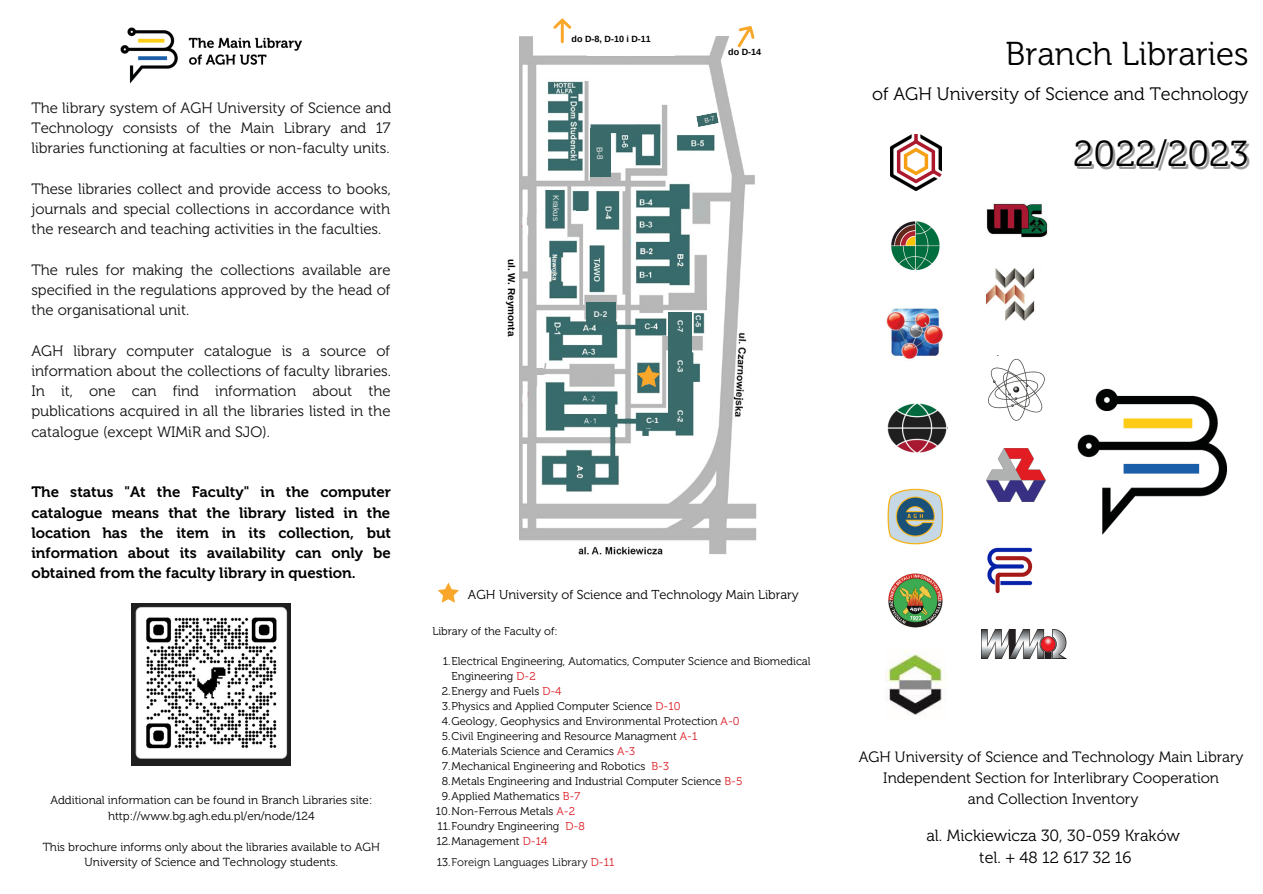
<style>
.page{position:relative;width:1263px;height:894px;background:#fff}
.page>*{position:absolute;margin:0;border:0;box-sizing:border-box;transform-origin:0 0}
.t1{font:36px "Museo 300";color:#000}
.t2{font:33px "Museo 300";color:#000}
.t3{font:18px "Museo 300";color:#000}
.t4{font:16.2px/22px "Museo 300";color:#000;text-align:center}
.t5{font:15px/20.2px "Museo 300";color:#121212;text-align:justify}
.t6{font:15px/20.2px "Museo 700";color:#000;text-align:justify}
.t7{font:15px/21px "Museo 300";color:#000;text-align:center}
.t8{font:12.9px "Museo 300";color:#000}
.t9{font:11.7px/15.6px "Museo 300";color:#000;text-align:center}
.t10{font:11.25px "Museo 300";color:#000}
.t11{font:11.25px "Museo 300";color:#121212}
.t12{font:700 9.9px "Arimo";color:#000}
.t13{font:700 9px "Arimo";color:#000}
.t14{font:8.25px "Arimo";color:#eaebea}
.t15{font:700 8.25px "Arimo";color:#eaebea}
.t16{font:700 7.5px "Arimo";color:#fff}
.s1{color:#db1a21}
.s2{color:#000}
</style>
<div class="page">
<img style="left:1077px;top:388px;width:151px;height:147px">
<img style="left:132px;top:603px;width:159px;height:162px">
<img style="left:520px;top:36px;width:237px;height:519px">
<svg style="left:637px;top:365px;width:23px;height:22px"></svg>
<div style="left:586px;top:302px;width:30px;height:20px;background:#3b6a6a"></div>
<div style="left:591px;top:129px;width:20px;height:48px;background:#3b6a6a"></div>
<div style="left:591px;top:124px;width:69px;height:9px;background:#3b6a6a"></div>
<div style="left:629px;top:132px;width:8px;height:10px;background:#3b6a6a"></div>
<div style="left:669px;top:312px;width:22px;height:115px;background:#3b6a6a"></div>
<div style="left:640px;top:413px;width:19px;height:14px;background:#3b6a6a"></div>
<div style="left:576px;top:193px;width:10px;height:17px;background:#3b6a6a"></div>
<svg style="left:553px;top:18px;width:18px;height:25px"></svg>
<svg style="left:731px;top:26px;width:26px;height:26px"></svg>
<img style="left:986px;top:449px;width:60px;height:52px">
<img style="left:986px;top:203px;width:62px;height:35px">
<img style="left:981px;top:629px;width:86px;height:28px">
<img style="left:987px;top:547px;width:46px;height:47px">
<img style="left:988px;top:358px;width:57px;height:63px">
<img style="left:986px;top:268px;width:49px;height:52px">
<img style="left:890px;top:134px;width:51px;height:56px">
<img style="left:889px;top:573px;width:54px;height:54px">
<img style="left:886px;top:307px;width:58px;height:52px">
<img style="left:887px;top:403px;width:60px;height:50px">
<img style="left:887px;top:488px;width:57px;height:57px">
<img style="left:891px;top:221px;width:49px;height:49px">
<img style="left:887px;top:649px;width:55px;height:66px">
<div style="left:587px;top:44px;width:88px;height:11px;background:#fff"></div>
<svg style="left:438px;top:582px;width:21px;height:20px"></svg>
<img style="left:120px;top:27px;width:182px;height:57px">
<svg style="left:696px;top:315px;width:5px;height:12px"></svg>
<svg style="left:696px;top:112px;width:23px;height:15px"></svg>
<p class="t5" style="left:31px;top:97px;width:361px">The library system of AGH University of Science and Technology consists of the Main Library and 17 libraries functioning at faculties or non-faculty units.</p>
<p class="t5" style="left:31px;top:178px;width:361px">These libraries collect and provide access to books, journals and special collections in accordance with the research and teaching activities in the faculties.</p>
<p class="t5" style="left:31px;top:259px;width:361px">The rules for making the collections available are specified in the regulations approved by the head of the organisational unit.</p>
<p class="t5" style="left:31px;top:340px;width:361px">AGH library computer catalogue is a source of information about the collections of faculty libraries.<br>In it, one can find information about the publications acquired in all the libraries listed in the catalogue (except WIMiR and SJO).</p>
<p class="t6" style="left:31px;top:482px;width:361px">The status "At the Faculty" in the computer catalogue means that the library listed in the location has the item in its collection, but information about its availability can only be obtained from the faculty library in question.</p>
<p class="t9" style="left:50px;top:792px;width:323px">Additional information can be found in Branch Libraries site: http://www.bg.agh.edu.pl/en/node/124</p>
<p class="t9" style="left:43px;top:838px;width:339px">This brochure informs only about the libraries available to AGH<br>University of Science and Technology students.</p>
<p class="t13" style="left:572px;top:34px;width:81px">do D-8, D-10 i D-11</p>
<p class="t13" style="left:728px;top:47px;width:34px">do D-14</p>
<p class="t12" style="left:517px;top:259px;width:79px;rotate:90deg">ul. W. Reymonta</p>
<p class="t14" style="left:561px;top:195px;width:27px;rotate:90deg">Krakus</p>
<p class="t15" style="left:594px;top:309px;width:15px">D-2</p>
<p class="t16" style="left:646px;top:416px;width:14px">C-1</p>
<p class="t16" style="left:685px;top:320px;width:14px;rotate:90deg">C-7</p>
<p class="t16" style="left:685px;top:360px;width:14px;rotate:90deg">C-3</p>
<p class="t16" style="left:685px;top:410px;width:14px;rotate:90deg">C-2</p>
<p class="t8" style="left:468px;top:586px;width:332px">AGH University of Science and Technology Main Library</p>
<p class="t10" style="left:432px;top:624px;width:127px">Library of the Faculty of:</p>
<p class="t10" style="left:443px;top:654px;width:369px">1.Electrical Engineering, Automatics, Computer Science and Biomedical</p>
<p class="t10" style="left:452px;top:669px;width:86px">Engineering <span class="s1">D-2</span></p>
<p class="t10" style="left:442px;top:684px;width:121px">2.Energy and Fuels <span class="s1">D-4</span></p>
<p class="t10" style="left:442px;top:699px;width:240px">3.Physics and Applied Computer Science <span class="s1">D-10</span></p>
<p class="t10" style="left:442px;top:714px;width:299px">4.Geology, Geophysics and Environmental Protection <span class="s1">A-0</span></p>
<p class="t10" style="left:442px;top:729px;width:257px">5.Civil Engineering and Resource Managment <span class="s1">A-1</span></p>
<p class="t10" style="left:442px;top:744px;width:195px">6.Materials Science and Ceramics <span class="s1">A-3</span></p>
<p class="t10" style="left:442px;top:759px;width:228px">7.Mechanical Engineering and Robotics <span class="s1">B-3</span></p>
<p class="t10" style="left:442px;top:774px;width:302px">8.Metals Engineering and Industrial Computer Science <span class="s1">B-5</span></p>
<p class="t10" style="left:442px;top:789px;width:140px">9.Applied Mathematics <span class="s1">B-7</span></p>
<p class="t10" style="left:436px;top:804px;width:141px">10.Non-Ferrous Metals <span class="s1">A-2</span></p>
<p class="t10" style="left:437px;top:819px;width:149px">11.Foundry Engineering <span class="s1">D-8</span></p>
<p class="t10" style="left:436px;top:834px;width:113px">12.Management <span class="s1">D-14</span></p>
<p class="t11" style="left:437px;top:855px;width:179px"><span class="s2">13.</span>Foreign Languages Library <span class="s1">D-11</span></p>
<h2 class="t2" style="left:1005px;top:34px;width:244px">Branch Libraries</h2>
<p class="t3" style="left:872px;top:83px;width:378px">of AGH University of Science and Technology</p>
<h1 class="t1" style="left:1073px;top:133px;width:177px">2022/2023</h1>
<p class="t7" style="left:859px;top:746px;width:386px">AGH University of Science and Technology Main Library<br>Independent Section for Interlibrary Cooperation<br>and Collection Inventory</p>
<p class="t4" style="left:926px;top:824px;width:255px">al. Mickiewicza 30, 30-059 Kraków tel. + 48 12 617 32 16</p>
</div>
